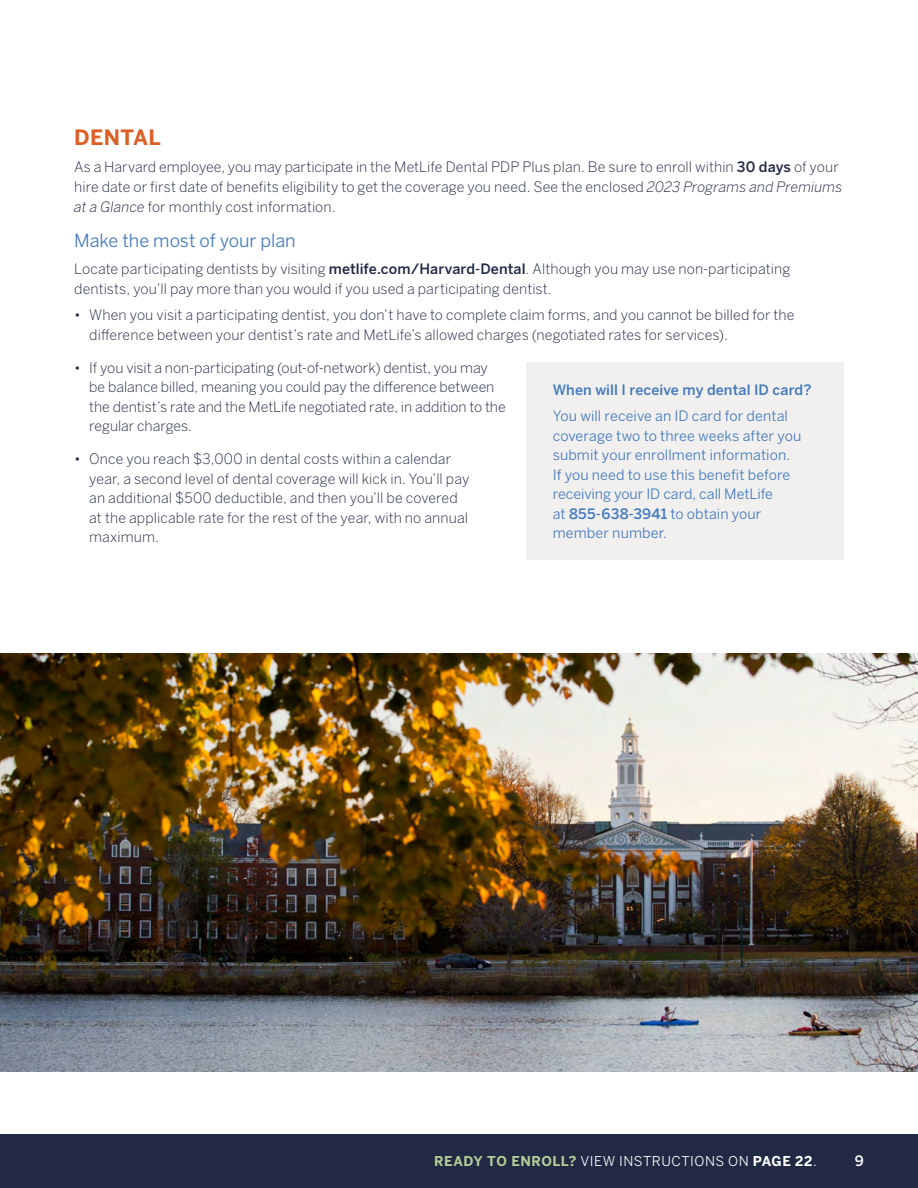
<style>
.page{position:relative;width:918px;height:1188px;background:#fff}
.page>*{position:absolute;margin:0;border:0;box-sizing:border-box;transform-origin:0 0}
.t1{font:700 21px "Benton Sans";letter-spacing:.02em;color:#da6027}
.t2{font:18px "Benton Sans";letter-spacing:-.005em;color:#4379bd}
.t3{font:300 14.25px/20.2px "Benton Sans";letter-spacing:.005em;color:#212944}
.t4{font:14.25px "Benton Sans";letter-spacing:.005em;color:#4379bd}
.t5{font:500 14.25px "Benton Sans";letter-spacing:.005em;color:#4379bd}
.t6{font:500 14.25px "Benton Sans";color:#fff}
.t7{font:13.5px "Benton Sans";letter-spacing:.035em;color:#fff}
.s1{font-weight:500}
.s2{font-style:italic}
.s3{font-weight:700;color:#b5cd96}
.s4{font-weight:700}
</style>
<div class="page">
<div style="left:0;top:1134px;width:918px;height:54px;background:#212944"></div>
<div style="left:526px;top:362px;width:318px;height:198px;background:#f1f0ef"></div>
<img style="left:0;top:653px;width:918px;height:419px">
<h3 class="t1" style="left:74px;top:122px;width:88px">DENTAL</h3>
<p class="t3" style="left:74px;top:156px;width:770px">As a Harvard employee, you may participate in the MetLife Dental PDP Plus plan. Be sure to enroll within <span class="s1">30 days</span> of your hire date or frst date of benefts eligibility to get the coverage you need. See the enclosed <span class="s2">2023 Programs and Premiums at a Glance</span> for monthly cost information.</p>
<p class="t2" style="left:74px;top:230px;width:223px">Make the most of your plan</p>
<p class="t3" style="left:74px;top:258px;width:718px">Locate participating dentists by visiting <span class="s1">metlife.com/Harvard-Dental</span>. Although you may use non-participating dentists, you’ll pay more than you would if you used a participating dentist.</p>
<p class="t3" style="left:89px;top:305px;width:707px;line-height:19.5px;text-indent:-15px">• When you visit a participating dentist, you don’t have to complete claim forms, and you cannot be billed for the diference between your dentist’s rate and MetLife’s allowed charges (negotiated rates for services).</p>
<p class="t3" style="left:89px;top:358px;width:407px;line-height:19.5px;text-indent:-15px">• If you visit a non-participating (out-of-network) dentist, you may be balance billed, meaning you could pay the diference between</p>
<p class="t5" style="left:553px;top:381px;width:260px">When will I receive my dental ID card?</p>
<p class="t3" style="left:89px;top:396px;width:418px">the dentist’s rate and the MetLife negotiated rate, in addition to the</p>
<p class="t3" style="left:89px;top:416px;width:104px">regular charges.</p>
<p class="t3" style="left:74px;top:449px;width:379px">• Once you reach $3,000 in dental costs within a calendar</p>
<p class="t3" style="left:89px;top:468px;width:382px">year, a second level of dental coverage will kick in. You’ll pay</p>
<p class="t4" style="left:553px;top:408px;width:237px">You will receive an ID card for dental</p>
<p class="t4" style="left:553px;top:427px;width:250px">coverage two to three weeks after you</p>
<p class="t4" style="left:553px;top:447px;width:239px">submit your enrollment information.</p>
<p class="t4" style="left:553px;top:466px;width:239px">If you need to use this beneft before</p>
<p class="t4" style="left:553px;top:486px;width:222px">receiving your ID card, call MetLife</p>
<p class="t3" style="left:89px;top:488px;width:370px">an additional $500 deductible, and then you’ll be covered</p>
<p class="t4" style="left:553px;top:505px;width:210px">at <span class="s1">855-638-3941</span> to obtain your</p>
<p class="t3" style="left:89px;top:507px;width:380px">at the applicable rate for the rest of the year, with no annual</p>
<p class="t3" style="left:89px;top:527px;width:71px">maximum.</p>
<p class="t4" style="left:553px;top:525px;width:116px">member number.</p>
<p class="t7" style="left:434px;top:1153px;width:384px"><span class="s3">READY TO ENROLL?</span> VIEW INSTRUCTIONS ON <span class="s4">PAGE 22</span>.</p>
<p class="t6" style="left:855px;top:1153px;width:11px">9</p>
</div>
